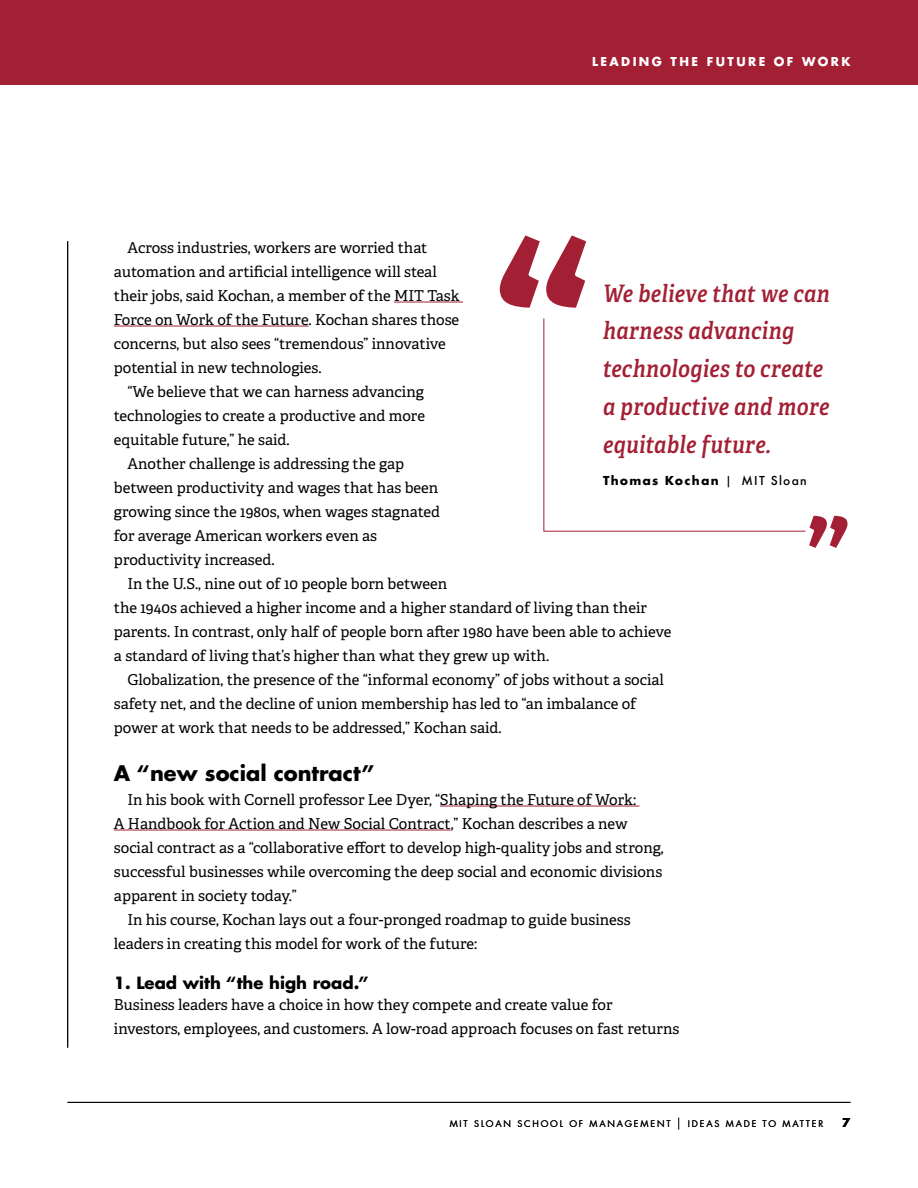
<style>
.page{position:relative;width:918px;height:1188px;background:#fff}
.page>*{position:absolute;margin:0;border:0;box-sizing:border-box;transform-origin:0 0}
.t1{font:italic 24px/37.8px "Adelle Condensed Sb";letter-spacing:.02em;color:#a31f34}
.t2{font:700 21px "Futura LT Pro";color:#000}
.t3{font:700 16.5px "Futura LT Pro";color:#000}
.t4{font:15px/24px "Adelle PE";color:#000}
.t5{font:700 12px "Futura LT Pro";letter-spacing:.2em;color:#fff}
.t6{font:700 12px "Futura";letter-spacing:.1em;color:#000}
.t7{font:700 12px "Futura LT Pro";color:#000}
.t8{font:9px "Futura LT Pro";letter-spacing:.2em;color:#000}
.s1{font-weight:500;font-stretch:condensed}
.s2{font-weight:500}
.s3{font-weight:300;font-stretch:condensed;font-size:12px}
</style>
<div class="page">
<hr style="left:68px;top:1102px;width:782px;height:1px;background:#000">
<hr style="left:67px;top:241px;width:1px;height:807px;background:#000">
<div style="left:0;top:0;width:918px;height:85px;background:#a31f34"></div>
<hr style="left:394px;top:302px;width:69px;height:1px;background:#a31f34">
<hr style="left:114px;top:326px;width:195px;height:1px;background:#a31f34">
<hr style="left:440px;top:806px;width:200px;height:1px;background:#a31f34">
<hr style="left:114px;top:830px;width:337px;height:1px;background:#a31f34">
<svg style="left:543px;top:318px;width:263px;height:214px"></svg>
<svg style="left:500px;top:235px;width:86px;height:73px"></svg>
<svg style="left:809px;top:516px;width:38px;height:32px"></svg>
<p class="t5" style="left:554px;top:52px;width:297px">CONFRONTING CORONAVIRUS 2020</p>
<p class="t5" style="left:592px;top:52px;width:260px">LEADING THE FUTURE OF WORK</p>
<p class="t4" style="left:127px;top:235px;width:302px">Across industries, workers are worried that</p>
<p class="t4" style="left:114px;top:259px;width:324px">automation and artificial intelligence will steal</p>
<p class="t4" style="left:114px;top:283px;width:347px">their jobs, said Kochan, a member of the MIT Task</p>
<p class="t4" style="left:114px;top:307px;width:347px">Force on Work of the Future. Kochan shares those</p>
<p class="t4" style="left:114px;top:331px;width:333px">concerns, but also sees “tremendous” innovative</p>
<p class="t4" style="left:114px;top:355px;width:209px">potential in new technologies.</p>
<p class="t4" style="left:127px;top:379px;width:298px">“We believe that we can harness advancing</p>
<p class="t4" style="left:114px;top:403px;width:313px">technologies to create a productive and more</p>
<p class="t4" style="left:114px;top:427px;width:177px">equitable future,” he said.</p>
<p class="t4" style="left:127px;top:451px;width:278px">Another challenge is addressing the gap</p>
<p class="t4" style="left:114px;top:475px;width:326px">between productivity and wages that has been</p>
<p class="t4" style="left:114px;top:499px;width:328px">growing since the 1980s, when wages stagnated</p>
<p class="t4" style="left:114px;top:523px;width:265px">for average American workers even as</p>
<p class="t4" style="left:114px;top:547px;width:162px">productivity increased.</p>
<p class="t4" style="left:127px;top:571px;width:321px">In the U.S., nine out of 10 people born between</p>
<p class="t4" style="left:114px;top:595px;width:535px">the 1940s achieved a higher income and a higher standard of living than their</p>
<p class="t4" style="left:114px;top:619px;width:559px">parents. In contrast, only half of people born after 1980 have been able to achieve</p>
<p class="t4" style="left:114px;top:643px;width:437px">a standard of living that’s higher than what they grew up with.</p>
<p class="t4" style="left:127px;top:667px;width:538px">Globalization, the presence of the “informal economy” of jobs without a social</p>
<p class="t4" style="left:114px;top:691px;width:524px">safety net, and the decline of union membership has led to “an imbalance of</p>
<p class="t4" style="left:114px;top:715px;width:389px">power at work that needs to be addressed,” Kochan said.</p>
<h2 class="t2" style="left:114px;top:756px;width:262px">A “new social contract”</h2>
<p class="t4" style="left:127px;top:787px;width:510px">In his book with Cornell professor Lee Dyer, “Shaping the Future of Work:</p>
<p class="t4" style="left:114px;top:811px;width:515px">A Handbook for Action and New Social Contract,” Kochan describes a new</p>
<p class="t4" style="left:114px;top:835px;width:551px">social contract as a “collaborative effort to develop high-quality jobs and strong,</p>
<p class="t4" style="left:114px;top:859px;width:550px">successful businesses while overcoming the deep social and economic divisions</p>
<p class="t4" style="left:114px;top:883px;width:184px">apparent in society today.”</p>
<p class="t4" style="left:127px;top:907px;width:505px">In his course, Kochan lays out a four-pronged roadmap to guide business</p>
<p class="t4" style="left:114px;top:931px;width:365px">leaders in creating this model for work of the future:</p>
<p class="t3" style="left:114px;top:970px;width:256px">1. Lead with “the high road.”</p>
<p class="t4" style="left:114px;top:992px;width:567px">Business leaders have a choice in how they compete and create value for investors, employees, and customers. A low-road approach focuses on fast returns</p>
<h1 class="t1" style="left:603px;top:273px;width:228px">We believe that we can harness advancing technologies to create a productive and more equitable future.</h1>
<p class="t6" style="left:603px;top:472px;width:205px">Thomas Kochan <span class="s1">|</span> <span class="s2">MIT Sloan</span></p>
<p class="t8" style="left:450px;top:1117px;width:375px">MIT SLOAN SCHOOL OF MANAGEMENT <span class="s3">|</span> IDEAS MADE TO MATTER</p>
<p class="t7" style="left:842px;top:1113px;width:10px">7</p>
</div>
